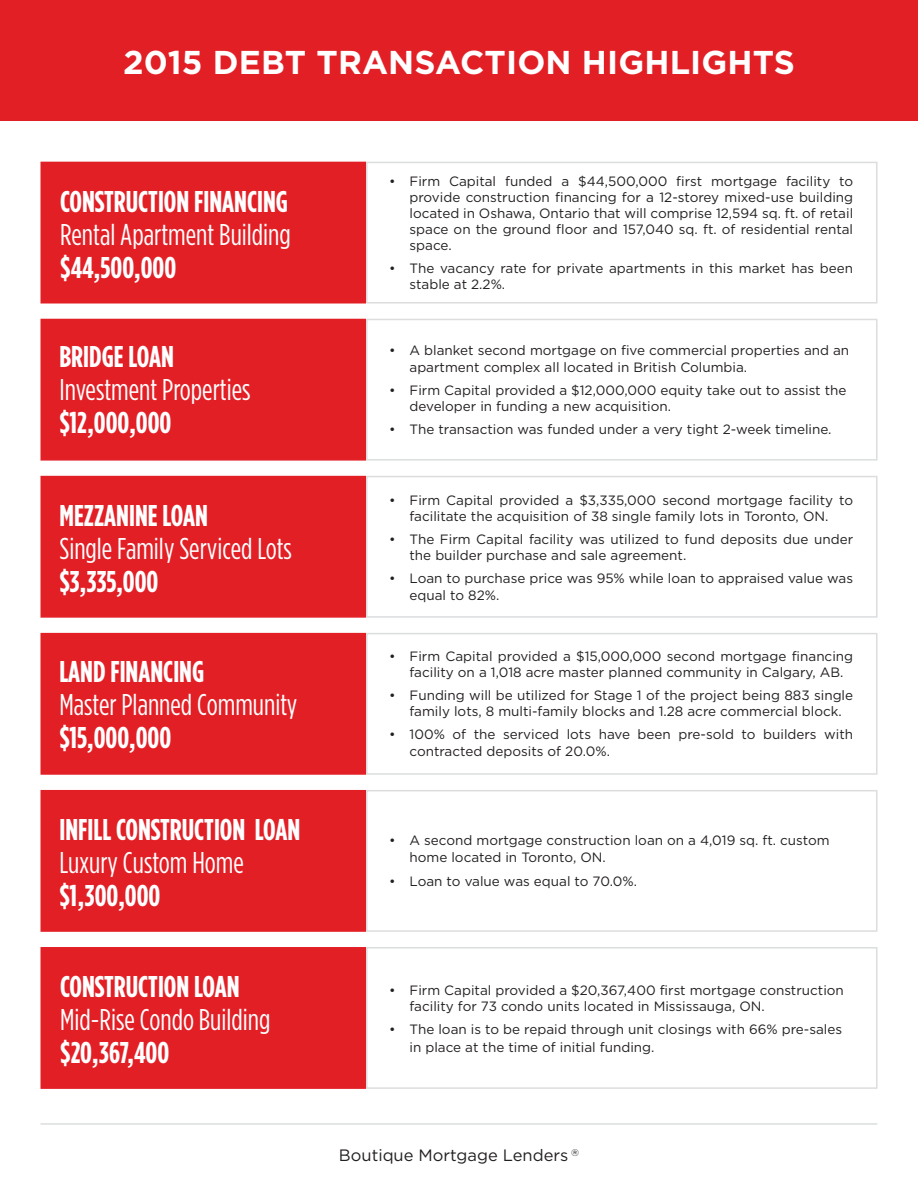
<style>
.page{position:relative;width:918px;height:1188px;background:#fff}
.page>*{position:absolute;margin:0;border:0;box-sizing:border-box;transform-origin:0 0}
.t1{font:700 33px "Gotham HTF";letter-spacing:.005em;color:#fff}
.t2{font:700 condensed 30px "Gotham HTF";color:#fff}
.t3{font:condensed 30px "Gotham HTF";color:#fff}
.t4{font:16.5px "Gotham HTF";color:#231f20}
.t5{font:13.5px/16.2px "Gotham HTF";color:#231f20}
</style>
<div class="page">
<hr style="left:40px;top:1123px;width:838px;height:2px;background:#dcddde">
<div style="left:366px;top:790px;width:512px;height:142px;border:2px solid #dcddde"></div>
<div style="left:0;top:0;width:918px;height:121px;background:#e31f26"></div>
<div style="left:40px;top:162px;width:326px;height:142px;background:#e31f26;border:2px solid #e31f26"></div>
<div style="left:366px;top:162px;width:512px;height:142px;border:2px solid #dcddde"></div>
<div style="left:40px;top:319px;width:326px;height:142px;background:#e31f26;border:2px solid #e31f26"></div>
<div style="left:366px;top:319px;width:512px;height:142px;border:2px solid #dcddde"></div>
<div style="left:40px;top:476px;width:326px;height:142px;background:#e31f26;border:2px solid #e31f26"></div>
<div style="left:366px;top:476px;width:512px;height:142px;border:2px solid #dcddde"></div>
<div style="left:40px;top:633px;width:326px;height:142px;background:#e31f26;border:2px solid #e31f26"></div>
<div style="left:366px;top:633px;width:512px;height:142px;border:2px solid #dcddde"></div>
<div style="left:40px;top:790px;width:326px;height:142px;background:#e31f26;border:2px solid #e31f26"></div>
<div style="left:40px;top:947px;width:326px;height:142px;background:#e31f26;border:2px solid #e31f26"></div>
<div style="left:366px;top:947px;width:512px;height:142px;border:2px solid #dcddde"></div>
<p class="t1" style="left:123px;top:44px;width:673px">2015 DEBT TRANSACTION HIGHLIGHTS</p>
<p class="t2" style="left:60px;top:185px;width:229px">CONSTRUCTION FINANCING</p>
<p class="t3" style="left:60px;top:219px;width:232px">Rental Apartment Building</p>
<p class="t2" style="left:60px;top:251px;width:117px">$44,500,000</p>
<p class="t2" style="left:59px;top:340px;width:116px">BRIDGE LOAN</p>
<p class="t3" style="left:59px;top:373px;width:193px">Investment Properties</p>
<p class="t2" style="left:59px;top:406px;width:113px">$12,000,000</p>
<p class="t2" style="left:59px;top:499px;width:150px">MEZZANINE LOAN</p>
<p class="t3" style="left:59px;top:532px;width:234px">Single Family Serviced Lots</p>
<p class="t2" style="left:59px;top:565px;width:100px">$3,335,000</p>
<p class="t2" style="left:59px;top:655px;width:146px">LAND FINANCING</p>
<p class="t3" style="left:59px;top:689px;width:240px">Master Planned Community</p>
<p class="t2" style="left:59px;top:721px;width:113px">$15,000,000</p>
<p class="t2" style="left:59px;top:812px;width:242px">INFILL CONSTRUCTION LOAN</p>
<p class="t3" style="left:59px;top:846px;width:186px">Luxury Custom Home</p>
<p class="t2" style="left:59px;top:878px;width:103px">$1,300,000</p>
<p class="t2" style="left:60px;top:969px;width:181px">CONSTRUCTION LOAN</p>
<p class="t3" style="left:60px;top:1003px;width:212px">Mid-Rise Condo Building</p>
<p class="t2" style="left:60px;top:1035px;width:111px">$20,367,400</p>
<p class="t5" style="left:410px;top:172px;width:445px;text-align:justify;text-indent:-20px">• Firm Capital funded a $44,500,000 first mortgage facility to provide construction financing for a 12-storey mixed-use building located in Oshawa, Ontario that will comprise 12,594 sq. ft. of retail space on the ground floor and 157,040 sq. ft. of residential rental space.</p>
<p class="t5" style="left:410px;top:260px;width:445px;text-indent:-20px">• The vacancy rate for private apartments in this market has been stable at 2.2%.</p>
<p class="t5" style="left:410px;top:342px;width:441px;text-indent:-20px">• A blanket second mortgage on five commercial properties and an apartment complex all located in British Columbia.</p>
<p class="t5" style="left:410px;top:381px;width:439px;text-indent:-20px">• Firm Capital provided a $12,000,000 equity take out to assist the developer in funding a new acquisition.</p>
<p class="t5" style="left:389px;top:421px;width:444px">• The transaction was funded under a very tight 2-week timeline.</p>
<p class="t5" style="left:389px;top:492px;width:465px;text-align:center">• Firm Capital provided a $3,335,000 second mortgage facility to facilitate the acquisition of 38 single family lots in Toronto, ON.</p>
<p class="t5" style="left:410px;top:531px;width:445px;text-indent:-20px">• The Firm Capital facility was utilized to fund deposits due under the builder purchase and sale agreement.</p>
<p class="t5" style="left:410px;top:570px;width:445px;text-indent:-20px">• Loan to purchase price was 95% while loan to appraised value was equal to 82%.</p>
<p class="t5" style="left:410px;top:648px;width:445px;text-indent:-20px">• Firm Capital provided a $15,000,000 second mortgage financing facility on a 1,018 acre master planned community in Calgary, AB.</p>
<p class="t5" style="left:410px;top:687px;width:445px;text-indent:-20px">• Funding will be utilized for Stage 1 of the project being 883 single family lots, 8 multi-family blocks and 1.28 acre commercial block.</p>
<p class="t5" style="left:410px;top:726px;width:445px;text-indent:-20px">• 100% of the serviced lots have been pre-sold to builders with contracted deposits of 20.0%.</p>
<p class="t5" style="left:410px;top:832px;width:422px;text-indent:-20px">• A second mortgage construction loan on a 4,019 sq. ft. custom home located in Toronto, ON.</p>
<p class="t5" style="left:389px;top:873px;width:249px">• Loan to value was equal to 70.0%.</p>
<p class="t5" style="left:410px;top:982px;width:436px;text-indent:-20px">• Firm Capital provided a $20,367,400 first mortgage construction facility for 73 condo units located in Mississauga, ON.</p>
<p class="t5" style="left:410px;top:1020px;width:434px;line-height:18px;text-indent:-20px">• The loan is to be repaid through unit closings with 66% pre-sales in place at the time of initial funding.</p>
<p class="t4" style="left:339px;top:1146px;width:242px">Boutique Mortgage Lenders <sup>®</sup></p>
</div>
